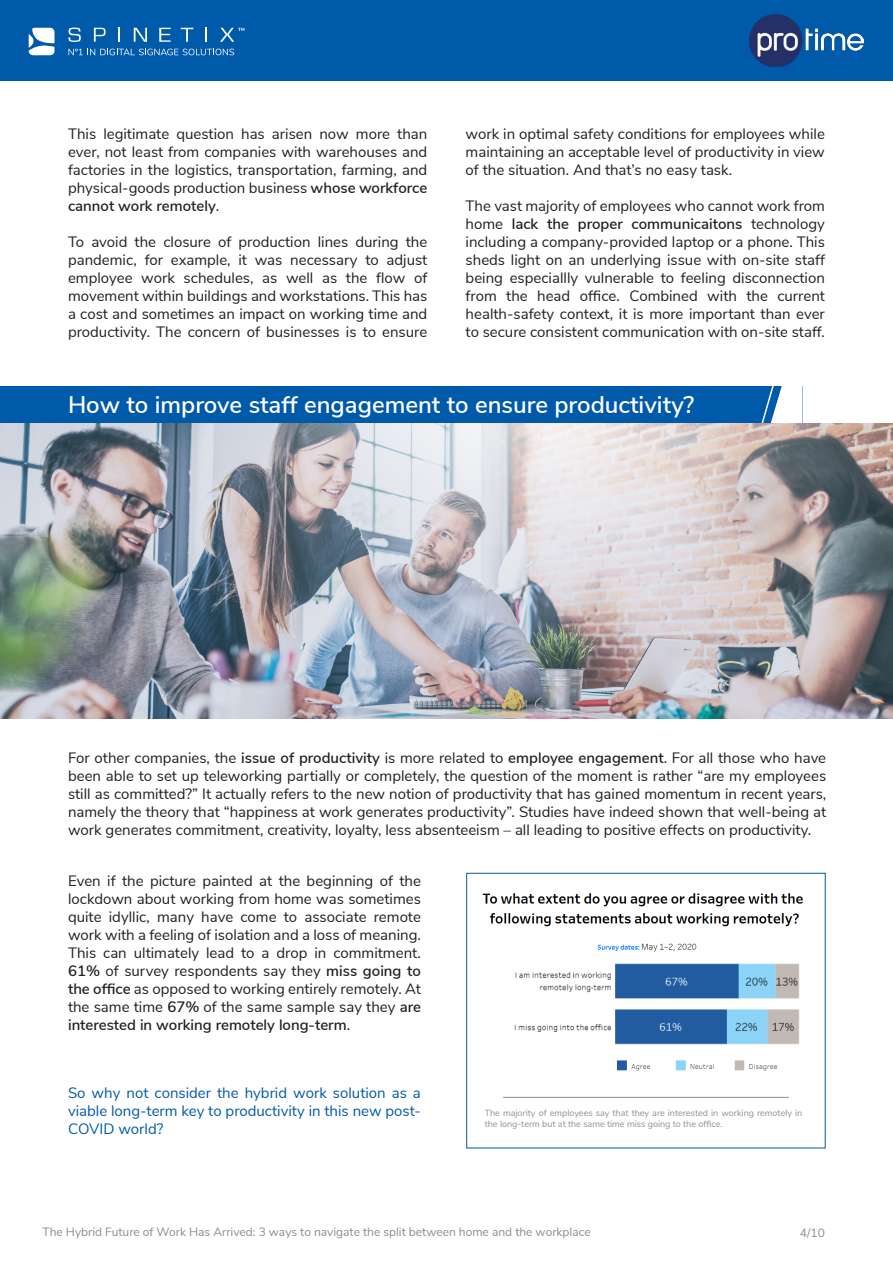
<style>
.page{position:relative;width:893px;height:1263px;background:#fff}
.page>*{position:absolute;margin:0;border:0;box-sizing:border-box;transform-origin:0 0}
.t1{font:600 24px "Nunito Sans";color:#fff}
.t2{font:15px/18px "Nunito Sans";color:#231f20;text-align:justify}
.t3{font:15px/18px "Nunito Sans";color:#005aaa;text-align:justify}
.t4{font:12px "Nunito Sans";color:#8a8c8f}
.t5{font:9px/10.8px "Nunito Sans";color:#909090}
.s1{font-weight:600}
</style>
<div class="page">
<div style="left:0;top:0;width:893px;height:81px;background:#005aaa"></div>
<svg style="left:69px;top:49px;width:165px;height:6px"></svg>
<svg style="left:68px;top:28px;width:13px;height:14px"></svg>
<svg style="left:94px;top:28px;width:12px;height:14px"></svg>
<svg style="left:134px;top:28px;width:13px;height:14px"></svg>
<svg style="left:159px;top:28px;width:12px;height:14px"></svg>
<svg style="left:181px;top:28px;width:12px;height:14px"></svg>
<svg style="left:118px;top:28px;width:2px;height:14px"></svg>
<svg style="left:206px;top:28px;width:1px;height:14px"></svg>
<svg style="left:220px;top:28px;width:24px;height:14px"></svg>
<svg style="left:29px;top:28px;width:25px;height:27px"></svg>
<img style="left:750px;top:14px;width:113px;height:53px">
<div style="left:0;top:386px;width:802px;height:37px;background:#005aaa"></div>
<div style="left:466px;top:873px;width:359px;height:275px;border:1px solid #005aaa"></div>
<svg style="left:761px;top:386px;width:42px;height:37px"></svg>
<img style="left:0;top:423px;width:893px;height:296px">
<hr style="left:503px;top:1097px;width:286px;height:1px;background:#909090">
<img style="left:482px;top:893px;width:322px;height:178px">
<p class="t2" style="left:68px;top:123px;width:361px">This legitimate question has arisen now more than ever, not least from companies with warehouses and factories in the logistics, transportation, farming, and physical-goods production business <span class="s1">whose workforce cannot work remotely</span>.</p>
<p class="t2" style="left:68px;top:231px;width:361px">To avoid the closure of production lines during the pandemic, for example, it was necessary to adjust employee work schedules, as well as the flow of movement within buildings and workstations. This has a cost and sometimes an impact on working time and productivity. The concern of businesses is to ensure</p>
<p class="t2" style="left:466px;top:123px;width:361px">work in optimal safety conditions for employees while maintaining an acceptable level of productivity in view of the situation. And that’s no easy task.</p>
<p class="t2" style="left:466px;top:195px;width:361px">The vast majority of employees who cannot work from home <span class="s1">lack the proper communicaitons</span> technology including a company-provided laptop or a phone. This sheds light on an underlying issue with on-site staff being especiallly vulnerable to feeling disconnection from the head office. Combined with the current health-safety context, it is more important than ever to secure consistent communication with on-site staff.</p>
<p class="t1" style="left:68px;top:387px;width:628px">How to improve staff engagement to ensure productivity?</p>
<p class="t2" style="left:68px;top:747px;width:760px">For other companies, the <span class="s1">issue of productivity</span> is more related to <span class="s1">employee engagement</span>. For all those who have been able to set up teleworking partially or completely, the question of the moment is rather “are my employees still as committed?” It actually refers to the new notion of productivity that has gained momentum in recent years, namely the theory that “happiness at work generates productivity”. Studies have indeed shown that well-being at work generates commitment, creativity, loyalty, less absenteeism – all leading to positive effects on productivity.</p>
<p class="t2" style="left:68px;top:871px;width:354px">Even if the picture painted at the beginning of the lockdown about working from home was sometimes quite idyllic, many have come to associate remote work with a feeling of isolation and a loss of meaning.<br>This can ultimately lead to a drop in commitment.<br><span class="s1">61%</span> of survey respondents say they <span class="s1">miss going to the office</span> as opposed to working entirely remotely. At the same time <span class="s1">67%</span> of the same sample say they <span class="s1">are interested in working remotely long-term</span>.</p>
<p class="t3" style="left:68px;top:1083px;width:354px">So why not consider the hybrid work solution as a viable long-term key to productivity in this new post-COVID world?</p>
<p class="t5" style="left:485px;top:1107px;width:319px">The majority of employees say that they are interested in working remotely in the long-term but at the same time miss going to the office.</p>
<p class="t4" style="left:43px;top:1223px;width:550px">The Hybrid Future of Work Has Arrived: 3 ways to navigate the split between home and the workplace</p>
<p class="t4" style="left:800px;top:1224px;width:26px">4/10</p>
</div>
